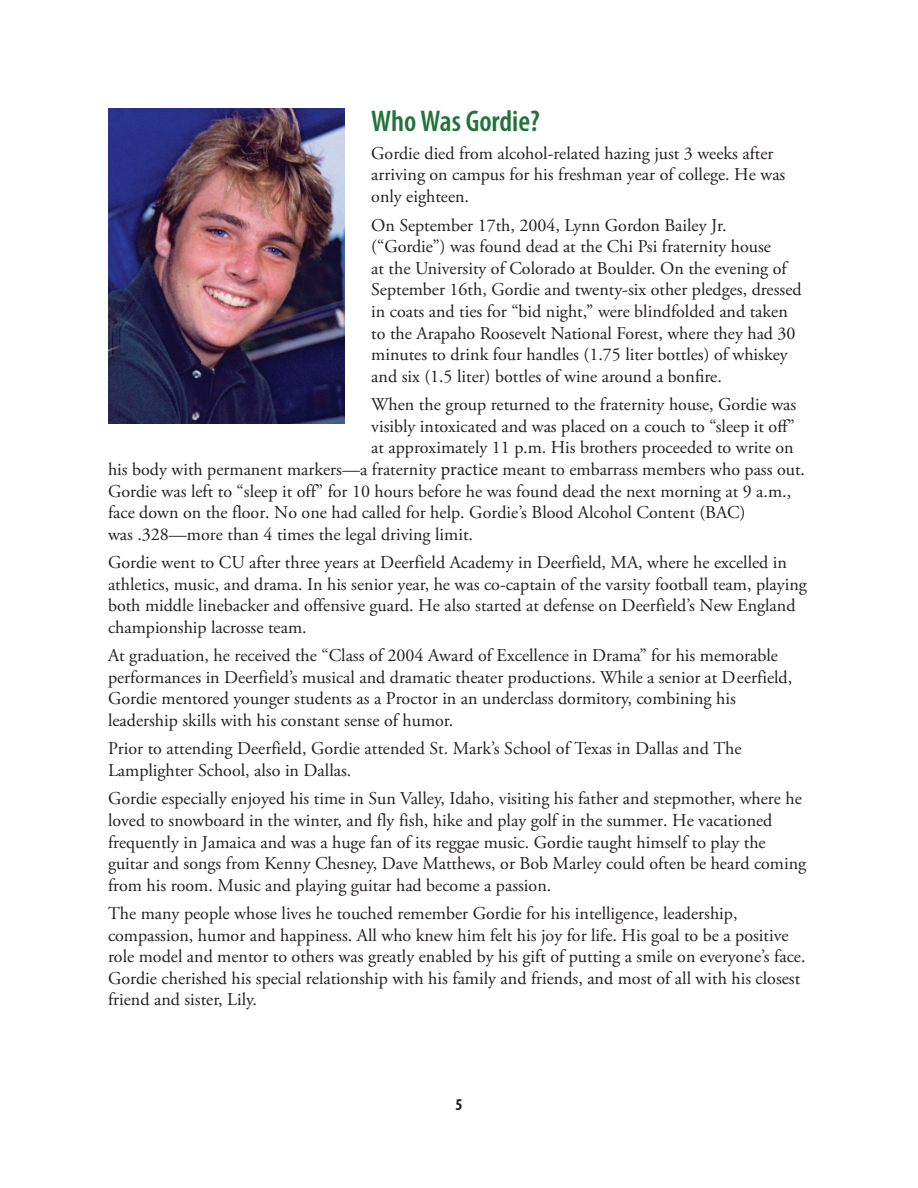
<style>
.page{position:relative;width:918px;height:1188px;background:#fff}
.page>*{position:absolute;margin:0;border:0;box-sizing:border-box;transform-origin:0 0}
.t1{font:600 condensed 30px "Myriad Pro";color:#217339}
.t2{font:18px/21.6px "Adobe Garamond Pro";color:#231f20}
.t3{font:700 condensed 16.5px "Myriad Pro";color:#231f20}
.s1{font-family:"Minion Pro"}
</style>
<div class="page">
<img style="left:108px;top:108px;width:236px;height:315px">
<h1 class="t1" style="left:371px;top:102px;width:170px">Who Was Gordie?</h1>
<p class="t2" style="left:371px;top:143px;width:416px">Gordie died from alcohol-related hazing just 3 weeks after arriving on campus for his freshman year of college. He was only eighteen.</p>
<p class="t2" style="left:371px;top:215px;width:432px">On September 17th, 2004, Lynn Gordon Bailey Jr. (“Gordie”) was found dead at the Chi Psi fraternity house<br>at the University of Colorado at Boulder. On the evening of September 16th, Gordie and twenty-six other pledges, dressed in coats and ties for “bid night,” were blindfolded and taken to the Arapaho Roosevelt National Forest, where they had 30 minutes to drink four handles (1.75 liter bottles) of whiskey and six (1.5 liter) bottles of wine around a bonfire.</p>
<p class="t2" style="left:371px;top:394px;width:427px">When the group returned to the fraternity house, Gordie was</p>
<p class="t2" style="left:371px;top:416px;width:425px">visibly intoxicated and was placed on a couch to “sleep it off”</p>
<p class="t2" style="left:371px;top:437px;width:424px">at approximately 11 p.m. His brothers proceeded to write on</p>
<p class="t2" style="left:108px;top:458px;width:699px">his body with permanent markers—a fraternity <span class="s1">practice</span> meant to embarrass members who pass out.</p>
<p class="t2" style="left:108px;top:480px;width:685px">Gordie was left to “sleep it off” for 10 hours before he was found dead the next morning at 9 a.m.,</p>
<p class="t2" style="left:108px;top:501px;width:639px">face down on the floor. No one had called for help. Gordie’s Blood Alcohol Content (BAC)</p>
<p class="t2" style="left:108px;top:523px;width:367px">was .328—more than 4 times the legal driving limit.</p>
<p class="t2" style="left:108px;top:551px;width:700px">Gordie went to CU after three years at Deerfield Academy in Deerfield, MA, where he excelled in athletics, music, and drama. In his senior year, he was co-captain of the varsity football team, playing both middle linebacker and offensive guard. He also started at defense on Deerfield’s New England championship lacrosse team.</p>
<p class="t2" style="left:108px;top:644px;width:686px">At graduation, he received the “Class of 2004 Award of Excellence in Drama” for his memorable performances in Deerfield’s musical and dramatic theater productions. While a senior at Deerfield, Gordie mentored younger students as a Proctor in an underclass dormitory, combining his leadership skills with his constant sense of humor.</p>
<p class="t2" style="left:108px;top:737px;width:635px">Prior to attending Deerfield, Gordie attended St. Mark’s School of Texas in Dallas and The<br>Lamplighter School, also in Dallas.</p>
<p class="t2" style="left:108px;top:787px;width:700px">Gordie especially enjoyed his time in Sun Valley, Idaho, visiting his father and stepmother, where he loved to snowboard in the winter, and fly fish, hike and play golf in the summer. He vacationed frequently in Jamaica and was a huge fan of its reggae music. Gordie taught himself to play the guitar and songs from Kenny Chesney, Dave Matthews, or Bob Marley could often be heard coming from his room. Music and playing guitar had become a passion.</p>
<p class="t2" style="left:108px;top:902px;width:699px">The many people whose lives he touched remember Gordie for his intelligence, leadership, compassion, humor and happiness. All who knew him felt his joy for life. His goal to be a positive role model and mentor to others was greatly enabled by his gift of putting a smile on everyone’s face.<br>Gordie cherished his special relationship with his family and friends, and most of all with his closest friend and sister, Lily.</p>
<p class="t3" style="left:455px;top:1094px;width:9px">5</p>
</div>
